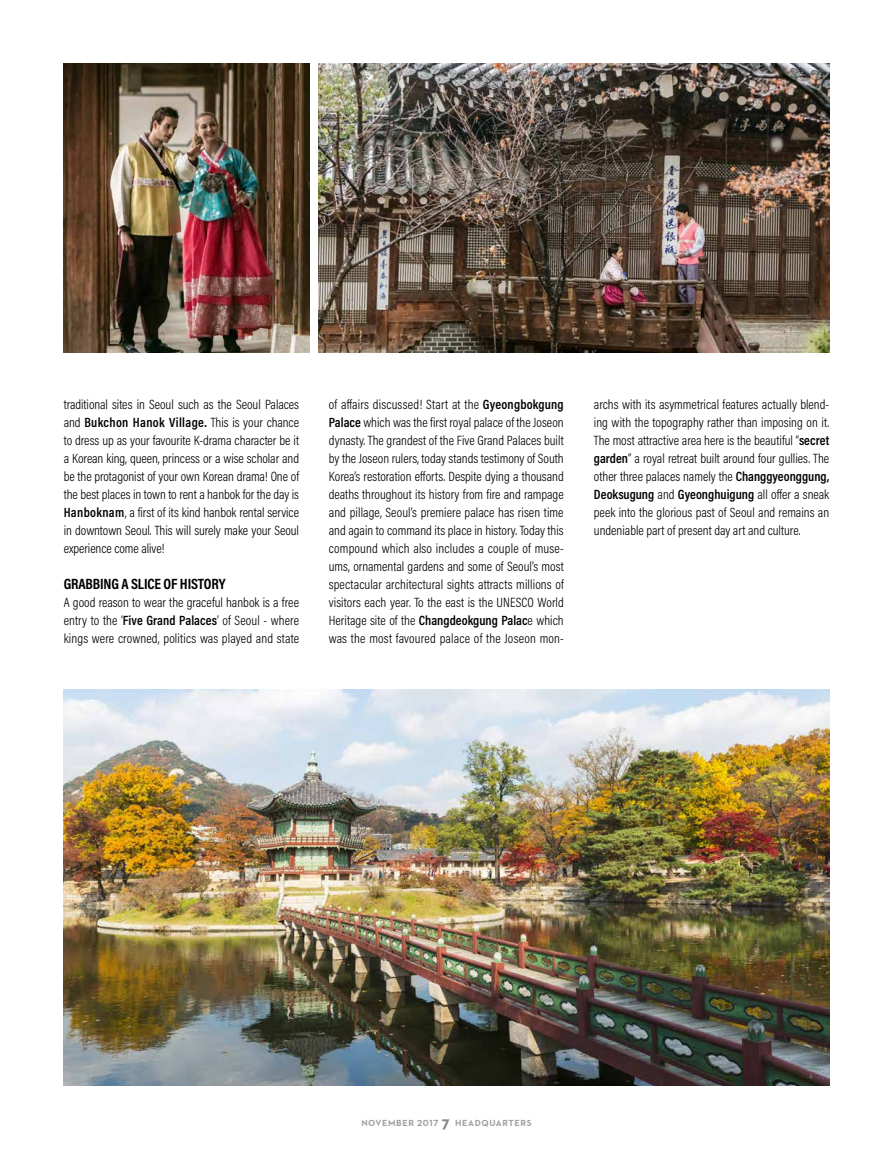
<style>
.page{position:relative;width:893px;height:1149px;background:#fff}
.page>*{position:absolute;margin:0;border:0;box-sizing:border-box;transform-origin:0 0}
.t1{font:700 15px "Acumin Pro Cond";letter-spacing:-.01em;color:#000}
.t2{font:300 13.5px/18px "Acumin Pro Cond";color:#000;text-align:justify}
.t3{font:700 9px "Neutraface 2 Text";letter-spacing:.07em;color:#a19e9e}
.s1{font-weight:600}
.s2{font-size:16.5px;color:#878787}
</style>
<div class="page">
<img style="left:64px;top:689px;width:765px;height:395px">
<img style="left:64px;top:64px;width:246px;height:288px">
<img style="left:318px;top:64px;width:511px;height:288px">
<p class="t2" style="left:64px;top:395px;width:237px">traditional sites in Seoul such as the Seoul Palaces and <span class="s1">Bukchon Hanok Village.</span> This is your chance to dress up as your favourite K-drama character be it a Korean king, queen, princess or a wise scholar and be the protagonist of your own Korean drama! One of the best places in town to rent a hanbok for the day is <span class="s1">Hanboknam</span>, a first of its kind hanbok rental service in downtown Seoul. This will surely make your Seoul experience come alive!</p>
<p class="t1" style="left:64px;top:573px;width:163px">GRABBING A SLICE OF HISTORY</p>
<p class="t2" style="left:64px;top:593px;width:237px">A good reason to wear the graceful hanbok is a free entry to the ‘<span class="s1">Five Grand Palaces</span>’ of Seoul - where kings were crowned, politics was played and state</p>
<p class="t2" style="left:329px;top:395px;width:236px">of affairs discussed! Start at the <span class="s1">Gyeongbokgung Palace</span> which was the first royal palace of the Joseon dynasty. The grandest of the Five Grand Palaces built by the Joseon rulers, today stands testimony of South Korea’s restoration efforts. Despite dying a thousand deaths throughout its history from fire and rampage and pillage, Seoul’s premiere palace has risen time and again to command its place in history. Today this compound which also includes a couple of muse&shy;ums, ornamental gardens and some of Seoul’s most spectacular architectural sights attracts millions of visitors each year. To the east is the UNESCO World Heritage site of the <span class="s1">Changdeokgung Palac</span>e which was the most favoured palace of the Joseon mon-</p>
<p class="t2" style="left:594px;top:395px;width:237px">archs with its asymmetrical features actually blend&shy;ing with the topography rather than imposing on it.<br>The most attractive area here is the beautiful “<span class="s1">secret garden</span>” a royal retreat built around four gullies. The other three palaces namely the <span class="s1">Changgyeonggung, Deoksugung</span> and <span class="s1">Gyeonghuigung</span> all offer a sneak peek into the glorious past of Seoul and remains an undeniable part of present day art and culture.</p>
<p class="t3" style="left:361px;top:1117px;width:172px">NOVEMBER 2017 <span class="s2">7</span> HEADQUARTERS</p>
</div>
